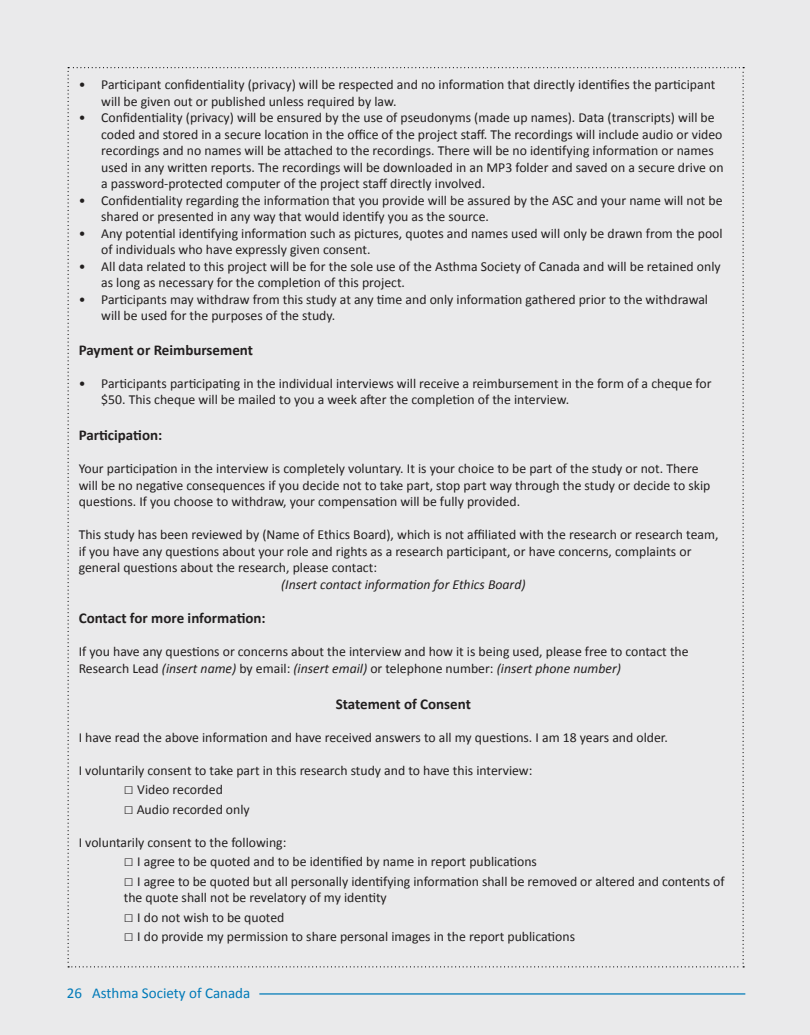
<style>
.page{position:relative;width:810px;height:1035px;background:#eaeaeb}
.page>*{position:absolute;margin:0;border:0;box-sizing:border-box;transform-origin:0 0}
.t1{font:700 15px "Calibri";color:#221f1f}
.t2{font:15px "Calibri";color:#007ab8}
.t3{font:13.75px/16.5px "Calibri";color:#221f1f}
.t4{font:italic 13.75px "Calibri";color:#221f1f}
.s1{font-style:italic}
.s2{font-size:16.25px}
</style>
<div class="page">
<hr style="left:259px;top:993px;width:486px;height:2px;background:#007ab8">
<p class="t3" style="left:101px;top:77px;width:616px;text-indent:-22px">• Participant confidentiality (privacy) will be respected and no information that directly identifies the participant will be given out or published unless required by law.</p>
<p class="t3" style="left:101px;top:110px;width:624px;text-indent:-22px">• Confidentiality (privacy) will be ensured by the use of pseudonyms (made up names). Data (transcripts) will be coded and stored in a secure location in the office of the project staff. The recordings will include audio or video recordings and no names will be attached to the recordings. There will be no identifying information or names used in any written reports. The recordings will be downloaded in an MP3 folder and saved on a secure drive on a password-protected computer of the project staff directly involved.</p>
<p class="t3" style="left:101px;top:193px;width:623px;text-indent:-22px">• Confidentiality regarding the information that you provide will be assured by the ASC and your name will not be shared or presented in any way that would identify you as the source.</p>
<p class="t3" style="left:101px;top:226px;width:623px;text-indent:-22px">• Any potential identifying information such as pictures, quotes and names used will only be drawn from the pool of individuals who have expressly given consent.</p>
<p class="t3" style="left:101px;top:259px;width:621px;text-indent:-22px">• All data related to this project will be for the sole use of the Asthma Society of Canada and will be retained only as long as necessary for the completion of this project.</p>
<p class="t3" style="left:101px;top:292px;width:608px;text-indent:-22px">• Participants may withdraw from this study at any time and only information gathered prior to the withdrawal will be used for the purposes of the study.</p>
<p class="t1" style="left:79px;top:340px;width:176px">Payment or Reimbursement</p>
<p class="t3" style="left:101px;top:376px;width:612px;text-indent:-22px">• Participants participating in the individual interviews will receive a reimbursement in the form of a cheque for $50. This cheque will be mailed to you a week after the completion of the interview.</p>
<p class="t1" style="left:79px;top:425px;width:85px">Participation:</p>
<p class="t3" style="left:79px;top:460px;width:633px">Your participation in the interview is completely voluntary. It is your choice to be part of the study or not. There will be no negative consequences if you decide not to take part, stop part way through the study or decide to skip questions. If you choose to withdraw, your compensation will be fully provided.</p>
<p class="t3" style="left:79px;top:526px;width:641px">This study has been reviewed by (Name of Ethics Board), which is not affiliated with the research or research team, if you have any questions about your role and rights as a research participant, or have concerns, complaints or general questions about the research, please contact:</p>
<p class="t4" style="left:281px;top:575px;width:246px">(Insert contact information for Ethics Board)</p>
<p class="t1" style="left:79px;top:608px;width:188px">Contact for more information:</p>
<p class="t3" style="left:79px;top:643px;width:611px">If you have any questions or concerns about the interview and how it is being used, please free to contact the<br>Research Lead <span class="s1">(insert name)</span> by email: <span class="s1">(insert email)</span> or telephone number: <span class="s1">(insert phone number)</span></p>
<p class="t1" style="left:336px;top:694px;width:137px">Statement of Consent</p>
<p class="t3" style="left:79px;top:729px;width:591px">I have read the above information and have received answers to all my questions. I am 18 years and older.</p>
<p class="t3" style="left:79px;top:762px;width:455px">I voluntarily consent to take part in this research study and to have this interview:</p>
<p class="t3" style="left:124px;top:781px;width:101px"><span class="s2">□</span> Video recorded</p>
<p class="t3" style="left:124px;top:802px;width:128px"><span class="s2">□</span> Audio recorded only</p>
<p class="t3" style="left:79px;top:834px;width:209px">I voluntarily consent to the following:</p>
<p class="t3" style="left:124px;top:853px;width:415px"><span class="s2">□</span> I agree to be quoted and to be identified by name in report publications</p>
<p class="t3" style="left:124px;top:873px;width:602px"><span class="s2">□</span> I agree to be quoted but all personally identifying information shall be removed or altered and contents of the quote shall not be revelatory of my identity</p>
<p class="t3" style="left:124px;top:909px;width:162px"><span class="s2">□</span> I do not wish to be quoted</p>
<p class="t3" style="left:124px;top:928px;width:453px"><span class="s2">□</span> I do provide my permission to share personal images in the report publications</p>
<p class="t2" style="left:67px;top:987px;width:185px">26 Asthma Society of Canada</p>
</div>
